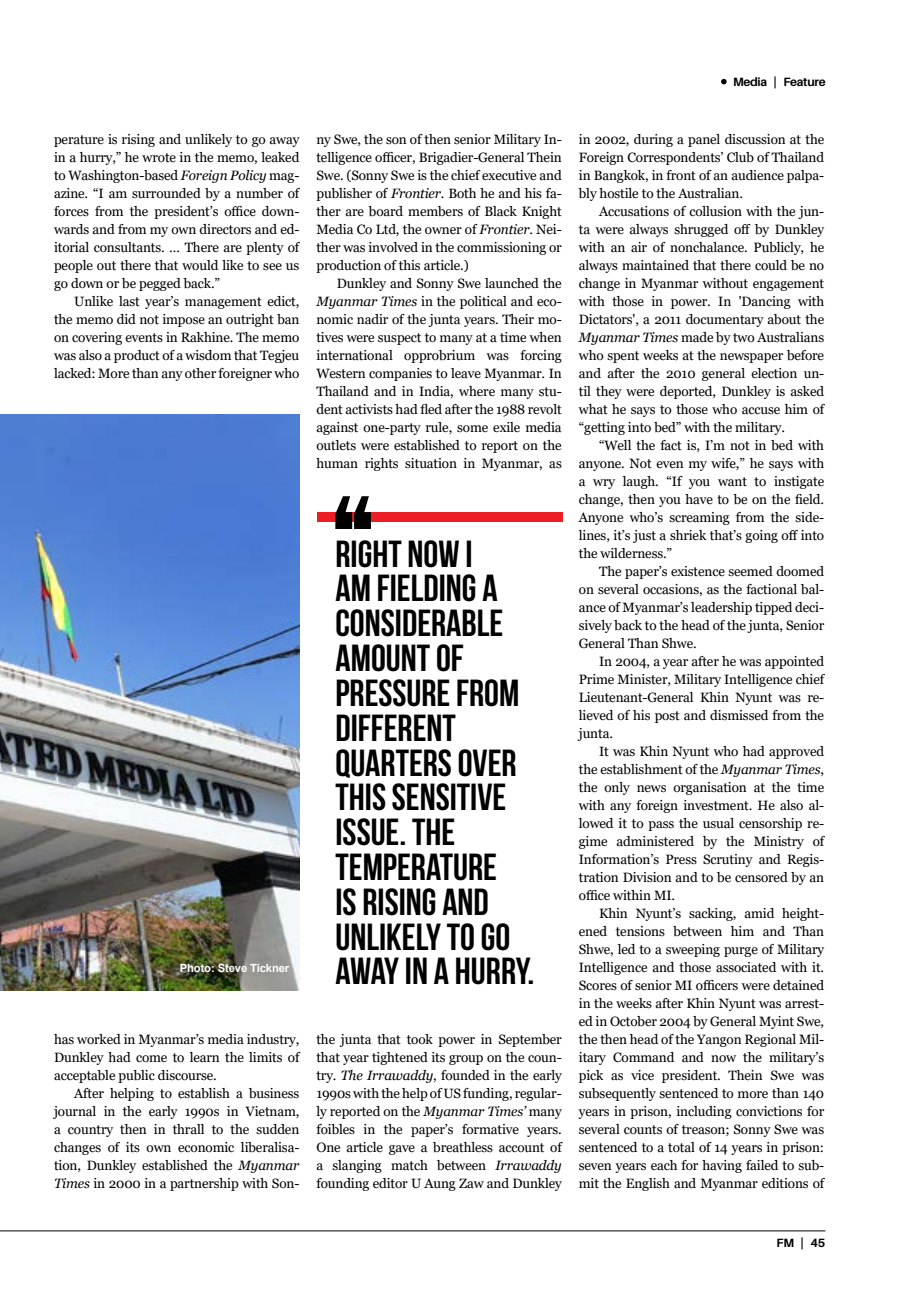
<style>
.page{position:relative;width:915px;height:1306px;background:#fff}
.page>*{position:absolute;margin:0;border:0;box-sizing:border-box;transform-origin:0 0}
.t1{font:700 37.5px/34.8px "Bebas Neue";color:#000}
.t2{font:13.5px/18px "Georgia";letter-spacing:-.01em;color:#000;text-align:justify}
.t3{font:700 12px "Aileron";letter-spacing:-.025em;color:#000}
.t4{font:700 11.25px "Arial";letter-spacing:-.01em;color:#fff}
.s1{font-style:italic}
</style>
<div class="page">
<hr style="left:0;top:1230px;width:825px;height:1px;background:#000">
<svg style="left:721px;top:79px;width:5px;height:5px"></svg>
<img style="left:0;top:414px;width:300px;height:576px">
<div style="left:317px;top:512px;width:245px;height:10px;background:#ed1d24"></div>
<svg style="left:335px;top:496px;width:36px;height:33px"></svg>
<p class="t3" style="left:732px;top:75px;width:94px">Media | Feature</p>
<p class="t2" style="left:54px;top:130px;width:247px">perature is rising and unlikely to go away in a hurry,” he wrote in the memo, leaked to Washington-based <span class="s1">Foreign Policy</span> mag&shy;azine. “I am surrounded by a number of forces from the president’s office down&shy;wards and from my own directors and ed&shy;itorial consultants. … There are plenty of people out there that would like to see us go down or be pegged back.”</p>
<p class="t2" style="left:54px;top:292px;width:247px;text-indent:20px">Unlike last year’s management edict, the memo did not impose an outright ban on covering events in Rakhine. The memo was also a product of a wisdom that Tegjeu lacked: More than any other foreigner who</p>
<p class="t4" style="left:180px;top:962px;width:111px">Photo: Steve Tickner</p>
<p class="t2" style="left:54px;top:1030px;width:247px">has worked in Myanmar’s media industry, Dunkley had come to learn the limits of acceptable public discourse.</p>
<p class="t2" style="left:54px;top:1084px;width:247px;text-indent:20px">After helping to establish a business journal in the early 1990s in Vietnam, a country then in thrall to the sudden changes of its own economic liberalisa&shy;tion, Dunkley established the <span class="s1">Myanmar Times</span> in 2000 in a partnership with Son-</p>
<p class="t2" style="left:316px;top:130px;width:247px">ny Swe, the son of then senior Military In&shy;telligence officer, Brigadier-General Thein Swe. (Sonny Swe is the chief executive and publisher of <span class="s1">Frontier</span>. Both he and his fa&shy;ther are board members of Black Knight Media Co Ltd, the owner of <span class="s1">Frontier</span>. Nei&shy;ther was involved in the commissioning or production of this article.)</p>
<p class="t2" style="left:316px;top:274px;width:247px;text-indent:20px">Dunkley and Sonny Swe launched the <span class="s1">Myanmar Times</span> in the political and eco&shy;nomic nadir of the junta years. Their mo&shy;tives were suspect to many at a time when international opprobrium was forcing Western companies to leave Myanmar. In Thailand and in India, where many stu&shy;dent activists had fled after the 1988 revolt against one-party rule, some exile media outlets were established to report on the human rights situation in Myanmar, as</p>
<h1 class="t1" style="left:335px;top:540px;width:200px">RIGHT NOW I<br>AM FIELDING A<br>CONSIDERABLE<br>AMOUNT OF<br>PRESSURE FROM<br>DIFFERENT<br>QUARTERS OVER<br>THIS SENSITIVE<br>ISSUE. THE<br>TEMPERATURE<br>IS RISING AND<br>UNLIKELY TO GO<br>AWAY IN A HURRY.</h1>
<p class="t2" style="left:316px;top:1030px;width:247px">the junta that took power in September that year tightened its group on the coun&shy;try. <span class="s1">The Irrawaddy</span>, founded in the early 1990s with the help of US funding, regular&shy;ly reported on the <span class="s1">Myanmar Times’</span> many foibles in the paper’s formative years.<br>One article gave a breathless account of a slanging match between <span class="s1">Irrawaddy </span>founding editor U Aung Zaw and Dunkley</p>
<p class="t2" style="left:578px;top:130px;width:247px">in 2002, during a panel discussion at the Foreign Correspondents’ Club of Thailand in Bangkok, in front of an audience palpa&shy;bly hostile to the Australian.</p>
<p class="t2" style="left:578px;top:202px;width:247px;text-indent:20px">Accusations of collusion with the jun&shy;ta were always shrugged off by Dunkley with an air of nonchalance. Publicly, he always maintained that there could be no change in Myanmar without engagement with those in power. In 'Dancing with Dictators', a 2011 documentary about the <span class="s1">Myanmar Times</span> made by two Australians who spent weeks at the newspaper before and after the 2010 general election un&shy;til they were deported, Dunkley is asked what he says to those who accuse him of “getting into bed” with the military.</p>
<p class="t2" style="left:578px;top:436px;width:247px;text-indent:20px">“Well the fact is, I’m not in bed with anyone. Not even my wife,” he says with a wry laugh. “If you want to instigate change, then you have to be on the field.<br>Anyone who’s screaming from the side&shy;lines, it’s just a shriek that’s going off into the wilderness.”</p>
<p class="t2" style="left:578px;top:562px;width:247px;text-indent:20px">The paper’s existence seemed doomed on several occasions, as the factional bal&shy;ance of Myanmar’s leadership tipped deci&shy;sively back to the head of the junta, Senior General Than Shwe.</p>
<p class="t2" style="left:578px;top:652px;width:247px;text-indent:20px">In 2004, a year after he was appointed Prime Minister, Military Intelligence chief Lieutenant-General Khin Nyunt was re&shy;lieved of his post and dismissed from the junta.</p>
<p class="t2" style="left:578px;top:742px;width:247px;text-indent:20px">It was Khin Nyunt who had approved the establishment of the <span class="s1">Myanmar Times</span>, the only news organisation at the time with any foreign investment. He also al&shy;lowed it to pass the usual censorship re&shy;gime administered by the Ministry of Information’s Press Scrutiny and Regis&shy;tration Division and to be censored by an office within MI.</p>
<p class="t2" style="left:578px;top:904px;width:247px;text-indent:20px">Khin Nyunt’s sacking, amid height&shy;ened tensions between him and Than Shwe, led to a sweeping purge of Military Intelligence and those associated with it.<br>Scores of senior MI officers were detained in the weeks after Khin Nyunt was arrest&shy;ed in October 2004 by General Myint Swe, the then head of the Yangon Regional Mil&shy;itary Command and now the military’s pick as vice president. Thein Swe was subsequently sentenced to more than 140 years in prison, including convictions for several counts of treason; Sonny Swe was sentenced to a total of 14 years in prison: seven years each for having failed to sub&shy;mit the English and Myanmar editions of</p>
<p class="t3" style="left:776px;top:1235px;width:51px">FM | 45</p>
</div>
